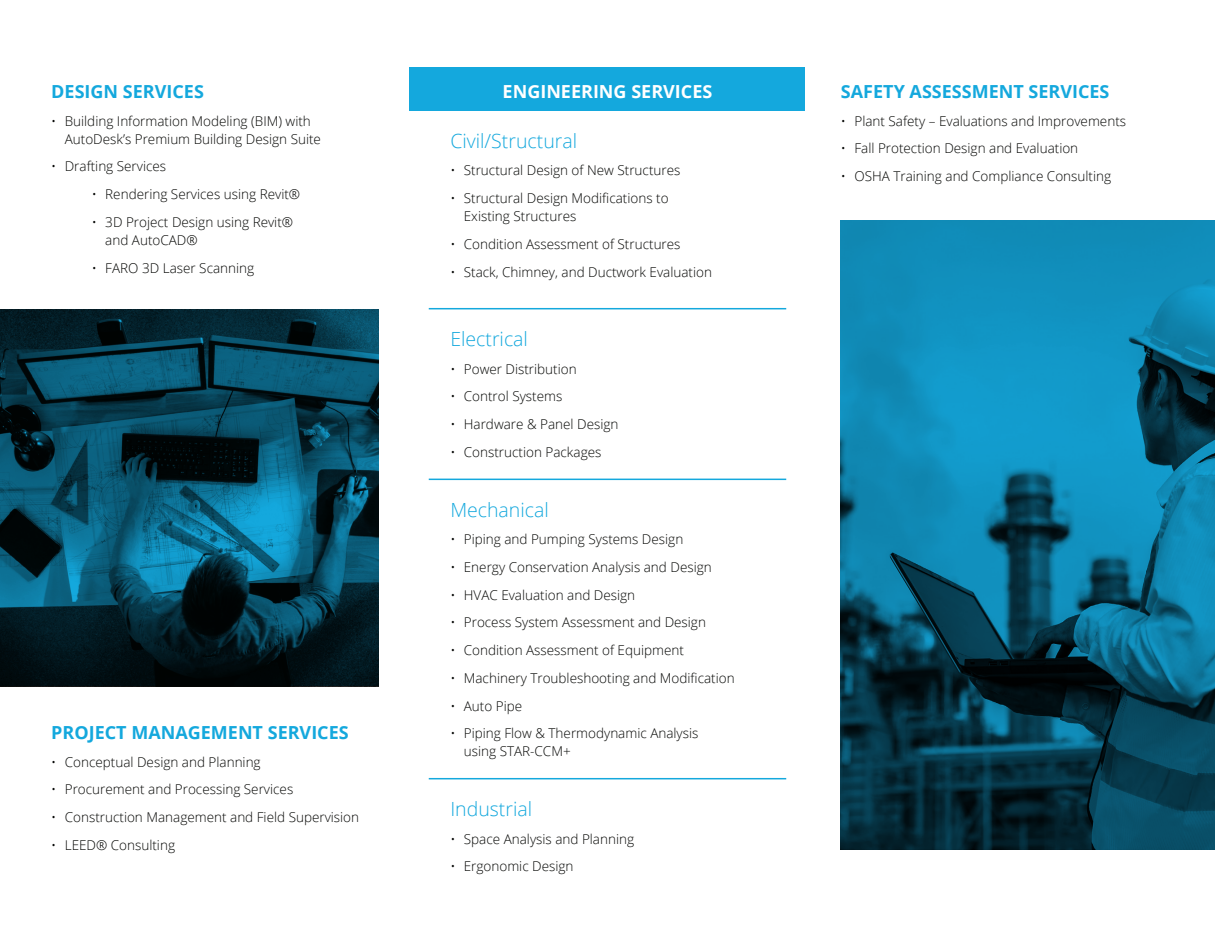
<style>
.page{position:relative;width:1215px;height:945px;background:#fff}
.page>*{position:absolute;margin:0;border:0;box-sizing:border-box;transform-origin:0 0}
.t1{font:300 19.5px "Open Sans";color:#14a8dd}
.t2{font:700 18px "Open Sans";color:#14a8dd}
.t3{font:700 18px "Open Sans";color:#fff}
.t4{font:300 13.5px/18px "Open Sans";color:#040503}
</style>
<div class="page">
<svg style="left:0;top:309px;width:379px;height:377px;background:#063d50"></svg>
<svg style="left:841px;top:220px;width:374px;height:630px;background:#0b6788"></svg>
<div style="left:410px;top:68px;width:396px;height:43px;background:#14a8dd"></div>
<hr style="left:429px;top:778px;width:357px;height:1px;background:#14a8dd">
<hr style="left:429px;top:479px;width:357px;height:1px;background:#14a8dd">
<hr style="left:429px;top:308px;width:357px;height:1px;background:#14a8dd">
<h2 class="t2" style="left:51px;top:79px;width:154px">DESIGN SERVICES</h2>
<p class="t4" style="left:65px;top:111px;width:258px;text-indent:-14px">• Building Information Modeling (BIM) with<br>AutoDesk’s Premium Building Design Suite</p>
<p class="t4" style="left:51px;top:157px;width:116px">• Drafting Services</p>
<p class="t4" style="left:92px;top:185px;width:210px">• Rendering Services using Revit®</p>
<p class="t4" style="left:105px;top:213px;width:189px;text-indent:-13px">• 3D Project Design using Revit® and AutoCAD®</p>
<p class="t4" style="left:92px;top:258px;width:164px">• FARO 3D Laser Scanning</p>
<h2 class="t2" style="left:51px;top:720px;width:299px">PROJECT MANAGEMENT SERVICES</h2>
<p class="t4" style="left:51px;top:752px;width:211px">• Conceptual Design and Planning</p>
<p class="t4" style="left:51px;top:780px;width:244px">• Procurement and Processing Services</p>
<p class="t4" style="left:51px;top:808px;width:309px">• Construction Management and Field Supervision</p>
<p class="t4" style="left:51px;top:835px;width:125px">• LEED® Consulting</p>
<h2 class="t3" style="left:503px;top:79px;width:211px">ENGINEERING SERVICES</h2>
<h1 class="t1" style="left:450px;top:127px;width:128px">Civil/Structural</h1>
<p class="t4" style="left:450px;top:161px;width:232px">• Structural Design of New Structures</p>
<p class="t4" style="left:464px;top:189px;width:206px;text-indent:-14px">• Structural Design Modifications to<br>Existing Structures</p>
<p class="t4" style="left:450px;top:235px;width:232px">• Condition Assessment of Structures</p>
<p class="t4" style="left:450px;top:262px;width:263px">• Stack, Chimney, and Ductwork Evaluation</p>
<h1 class="t1" style="left:450px;top:326px;width:79px">Electrical</h1>
<p class="t4" style="left:450px;top:359px;width:128px">• Power Distribution</p>
<p class="t4" style="left:450px;top:387px;width:113px">• Control Systems</p>
<p class="t4" style="left:450px;top:415px;width:170px">• Hardware &amp; Panel Design</p>
<p class="t4" style="left:450px;top:443px;width:153px">• Construction Packages</p>
<h1 class="t1" style="left:450px;top:496px;width:100px">Mechanical</h1>
<p class="t4" style="left:450px;top:530px;width:234px">• Piping and Pumping Systems Design</p>
<p class="t4" style="left:450px;top:558px;width:263px">• Energy Conservation Analysis and Design</p>
<p class="t4" style="left:450px;top:585px;width:186px">• HVAC Evaluation and Design</p>
<p class="t4" style="left:450px;top:613px;width:257px">• Process System Assessment and Design</p>
<p class="t4" style="left:450px;top:641px;width:235px">• Condition Assessment of Equipment</p>
<p class="t4" style="left:450px;top:669px;width:286px">• Machinery Troubleshooting and Modification</p>
<p class="t4" style="left:450px;top:696px;width:73px">• Auto Pipe</p>
<p class="t4" style="left:464px;top:724px;width:236px;text-indent:-14px">• Piping Flow &amp; Thermodynamic Analysis using STAR-CCM+</p>
<h1 class="t1" style="left:450px;top:796px;width:83px">Industrial</h1>
<p class="t4" style="left:450px;top:829px;width:185px">• Space Analysis and Planning</p>
<p class="t4" style="left:450px;top:857px;width:125px">• Ergonomic Design</p>
<h2 class="t2" style="left:841px;top:79px;width:270px">SAFETY ASSESSMENT SERVICES</h2>
<p class="t4" style="left:841px;top:111px;width:287px">• Plant Safety – Evaluations and Improvements</p>
<p class="t4" style="left:841px;top:139px;width:239px">• Fall Protection Design and Evaluation</p>
<p class="t4" style="left:841px;top:167px;width:272px">• OSHA Training and Compliance Consulting</p>
</div>
